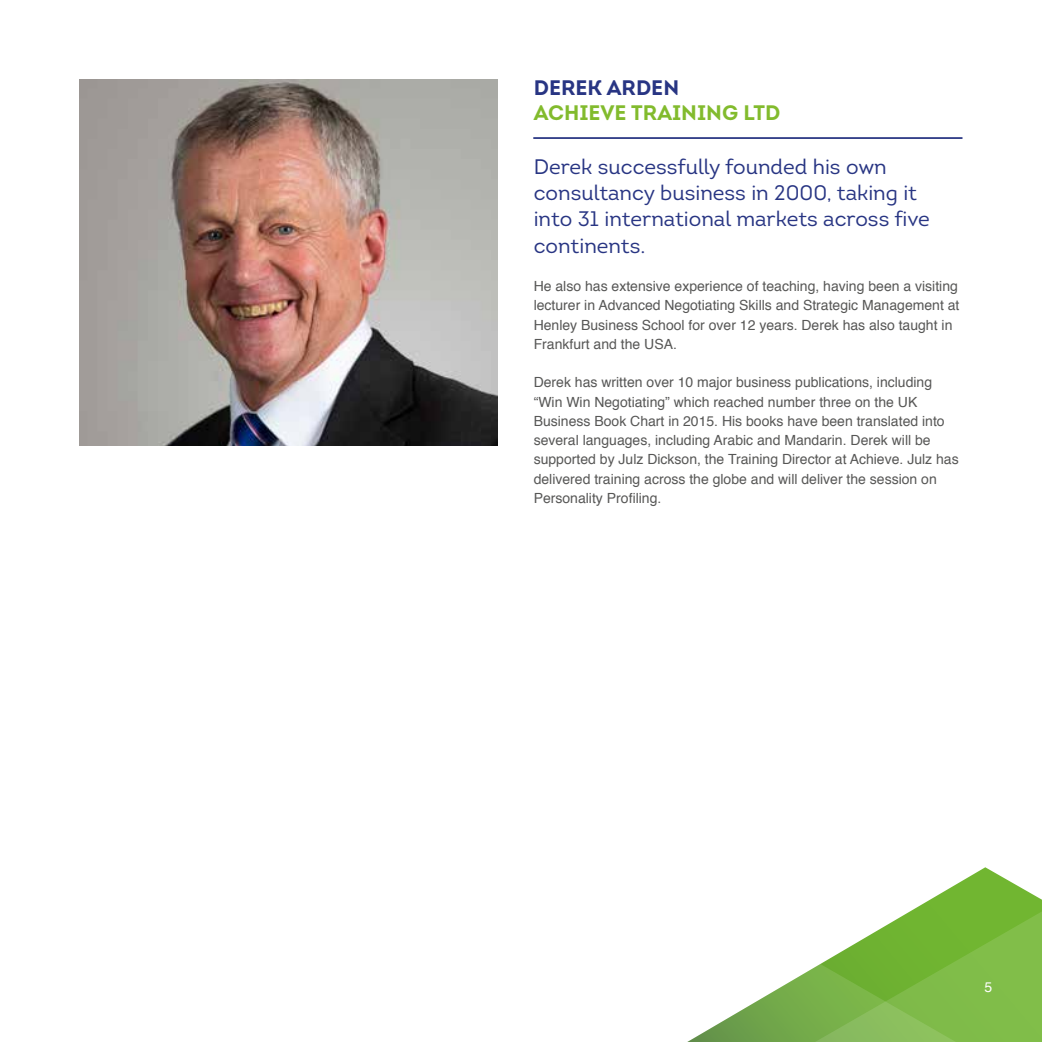
<style>
.page{position:relative;width:1042px;height:1042px;background:#fff}
.page>*{position:absolute;margin:0;border:0;box-sizing:border-box;transform-origin:0 0}
.t1{font:21px/26.2px "Intro";color:#283583}
.t2{font:700 21px "Intro";color:#82bb2d}
.t3{font:700 21px "Intro";color:#283583}
.t4{font:14px/19.2px "Helvetica";color:#575756}
.t5{font:14px "Helvetica";color:#fff}
</style>
<div class="page">
<svg style="left:924px;top:867px;width:118px;height:36px"></svg>
<svg style="left:687px;top:903px;width:355px;height:139px"></svg>
<hr style="left:533px;top:137px;width:429px;height:2px;background:#283583">
<img style="left:79px;top:80px;width:418px;height:365px">
<h1 class="t3" style="left:534px;top:74px;width:147px">DEREK ARDEN</h1>
<h1 class="t2" style="left:534px;top:99px;width:248px">ACHIEVE TRAINING LTD</h1>
<h1 class="t1" style="left:534px;top:154px;width:398px">Derek successfully founded his own consultancy business in 2000, taking it into 31 international markets across five continents.</h1>
<p class="t4" style="left:534px;top:277px;width:427px">He also has extensive experience of teaching, having been a visiting lecturer in Advanced Negotiating Skills and Strategic Management at Henley Business School for over 12 years. Derek has also taught in Frankfurt and the USA.</p>
<p class="t4" style="left:534px;top:373px;width:426px">Derek has written over 10 major business publications, including “Win Win Negotiating” which reached number three on the UK Business Book Chart in 2015. His books have been translated into several languages, including Arabic and Mandarin. Derek will be supported by Julz Dickson, the Training Director at Achieve. Julz has delivered training across the globe and will deliver the session on Personality Profiling.</p>
<p class="t5" style="left:984px;top:976px;width:9px">5</p>
</div>
